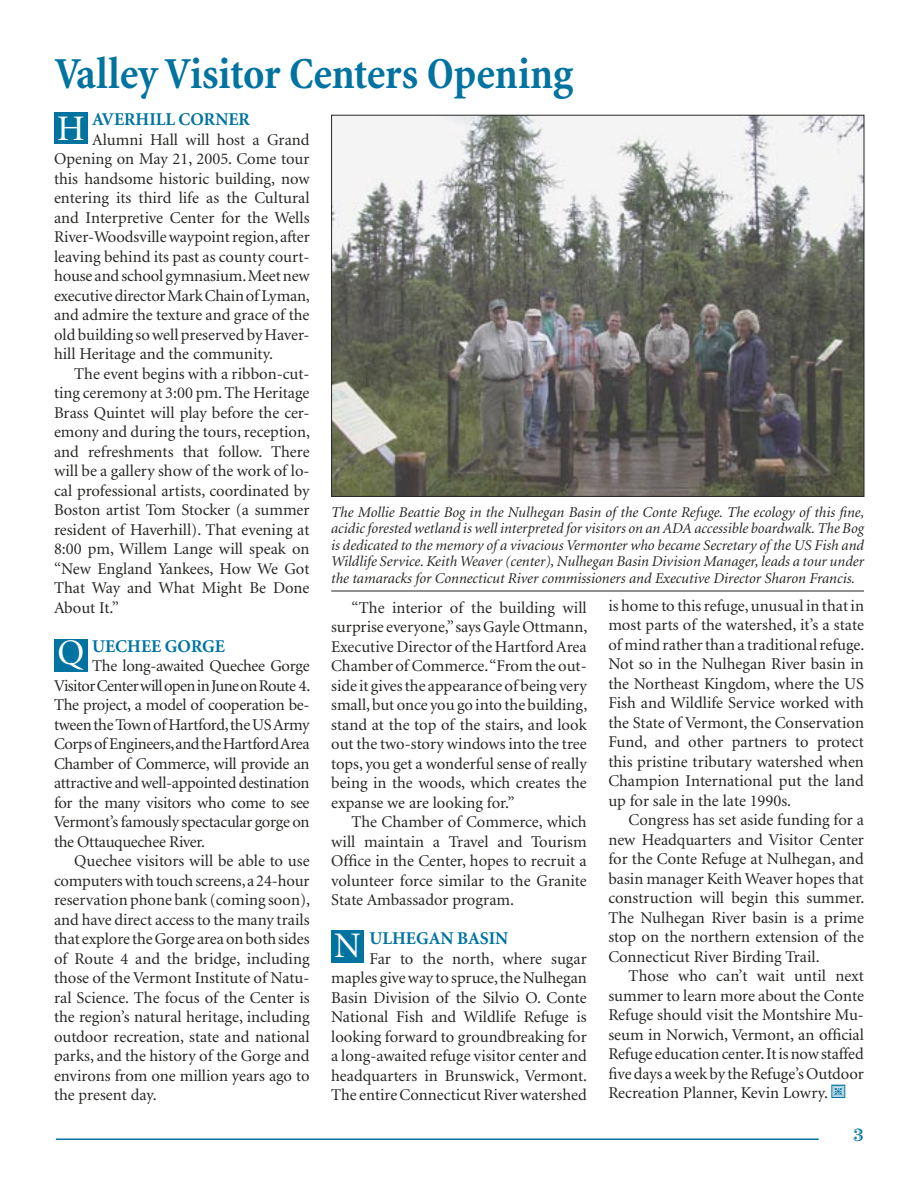
<style>
.page{position:relative;width:918px;height:1188px;background:#fff}
.page>*{position:absolute;margin:0;border:0;box-sizing:border-box;transform-origin:0 0}
._30_pt_head{font:700 condensed 45px "Minion";letter-spacing:-.005em;color:#0073a0}
.text{font:36px "Minion";color:#fff}
._12_pt_subhd{font:700 18px "Minion";color:#0073a0}
.Reverse_head{font:700 18px "Century Handtooled";color:#0073a0}
.text-2{font:16.5px/19.5px "Minion";color:#252723;text-align:justify}
.t1{font:italic 15px/16.5px "Minion";color:#252723;text-align:justify}
</style>
<div class="page">
<hr style="left:56px;top:1138px;width:763px;height:2px;background:#0073a0">
<img style="left:333px;top:117px;width:529px;height:378px">
<hr style="left:331px;top:591px;width:533px;height:1px;background:#252723">
<div style="left:54px;top:112px;width:34px;height:32px;background:#0073a0"></div>
<div style="left:54px;top:639px;width:34px;height:32px;background:#0073a0"></div>
<div style="left:331px;top:931px;width:33px;height:32px;background:#0073a0"></div>
<p class="_30_pt_head" style="left:54px;top:49px;width:521px">Valley Visitor Centers Opening</p>
<p class="_12_pt_subhd" style="left:92px;top:110px;width:159px">AVERHILL CORNER</p>
<p class="text-2" style="left:54px;top:130px;width:257px;text-indent:38px">Alumni Hall will host a Grand Opening on May 21, 2005. Come tour this handsome historic building, now entering its third life as the Cultural and Interpretive Center for the Wells River-Woodsville waypoint region, after leaving behind its past as county court&shy;house and school gymnasium. Meet new executive director Mark Chain of Lyman, and admire the texture and grace of the old building so well preserved by Haver&shy;hill Heritage and the community.</p>
<p class="text-2" style="left:54px;top:364px;width:258px;text-indent:20px">The event begins with a ribbon-cut&shy;ting ceremony at 3:00 pm. The Heritage Brass Quintet will play before the cer&shy;emony and during the tours, reception, and refreshments that follow. There will be a gallery show of the work of lo&shy;cal professional artists, coordinated by Boston artist Tom Stocker (a summer resident of Haverhill). That evening at 8:00 pm, Willem Lange will speak on “New England Yankees, How We Got That Way and What Might Be Done About It.”</p>
<p class="_12_pt_subhd" style="left:92px;top:637px;width:134px">UECHEE GORGE</p>
<p class="text-2" style="left:54px;top:657px;width:258px;text-indent:38px">The long-awaited Quechee Gorge Visitor Center will open in June on Route 4.<br>The project, a model of cooperation be&shy;tween the Town of Hartford, the US Army Corps of Engineers, and the Hartford Area Chamber of Commerce, will provide an attractive and well-appointed destination for the many visitors who come to see Vermont’s famously spectacular gorge on the Ottauquechee River.</p>
<p class="text-2" style="left:54px;top:852px;width:258px;text-indent:20px">Quechee visitors will be able to use computers with touch screens, a 24-hour reservation phone bank (coming soon), and have direct access to the many trails that explore the Gorge area on both sides of Route 4 and the bridge, including those of the Vermont Institute of Natu&shy;ral Science. The focus of the Center is the region’s natural heritage, including outdoor recreation, state and national parks, and the history of the Gorge and environs from one million years ago to the present day.</p>
<p class="text" style="left:57px;top:111px;width:29px">H</p>
<p class="t1" style="left:331px;top:504px;width:535px">The Mollie Beattie Bog in the Nulhegan Basin of the Conte Refuge. The ecology of this fine, acidic forested wetland is well interpreted for visitors on an ADA accessible boardwalk. The Bog is dedicated to the memory of a vivacious Vermonter who became Secretary of the US Fish and Wildlife Service. Keith Weaver (center), Nulhegan Basin Division Manager, leads a tour under the tamaracks for Connecticut River commissioners and Executive Director Sharon Francis.</p>
<p class="text-2" style="left:608px;top:596px;width:258px">is home to this refuge, unusual in that in most parts of the watershed, it’s a state of mind rather than a traditional refuge.<br>Not so in the Nulhegan River basin in the Northeast Kingdom, where the US Fish and Wildlife Service worked with the State of Vermont, the Conservation Fund, and other partners to protect this pristine tributary watershed when Champion International put the land up for sale in the late 1990s.</p>
<p class="text-2" style="left:608px;top:811px;width:258px;text-indent:20px">Congress has set aside funding for a new Headquarters and Visitor Center for the Conte Refuge at Nulhegan, and basin manager Keith Weaver hopes that construction will begin this summer.<br>The Nulhegan River basin is a prime stop on the northern extension of the Connecticut River Birding Trail.</p>
<p class="text-2" style="left:608px;top:967px;width:257px;text-indent:20px">Those who can’t wait until next summer to learn more about the Conte Refuge should visit the Montshire Mu&shy;seum in Norwich, Vermont, an official Refuge education center. It is now staffed five days a week by the Refuge’s Outdoor Recreation Planner, Kevin Lowry.</p>
<p class="text-2" style="left:331px;top:598px;width:258px;text-indent:20px">“The interior of the building will surprise everyone,” says Gayle Ottmann, Executive Director of the Hartford Area Chamber of Commerce. “From the out&shy;side it gives the appearance of being very small, but once you go into the building, stand at the top of the stairs, and look out the two-story windows into the tree tops, you get a wonderful sense of really being in the woods, which creates the expanse we are looking for.”</p>
<p class="text-2" style="left:331px;top:813px;width:257px;text-indent:20px">The Chamber of Commerce, which will maintain a Travel and Tourism Office in the Center, hopes to recruit a volunteer force similar to the Granite State Ambassador program.</p>
<p class="_12_pt_subhd" style="left:369px;top:929px;width:141px">ULHEGAN BASIN</p>
<p class="text-2" style="left:331px;top:949px;width:258px;text-indent:38px">Far to the north, where sugar maples give way to spruce, the Nulhegan Basin Division of the Silvio O. Conte National Fish and Wildlife Refuge is looking forward to groundbreaking for a long-awaited refuge visitor center and headquarters in Brunswick, Vermont.<br>The entire Connecticut River watershed</p>
<p class="text" style="left:57px;top:635px;width:28px">Q</p>
<p class="text" style="left:334px;top:928px;width:28px">N</p>
<p class="Reverse_head" style="left:853px;top:1124px;width:13px">3</p>
</div>
